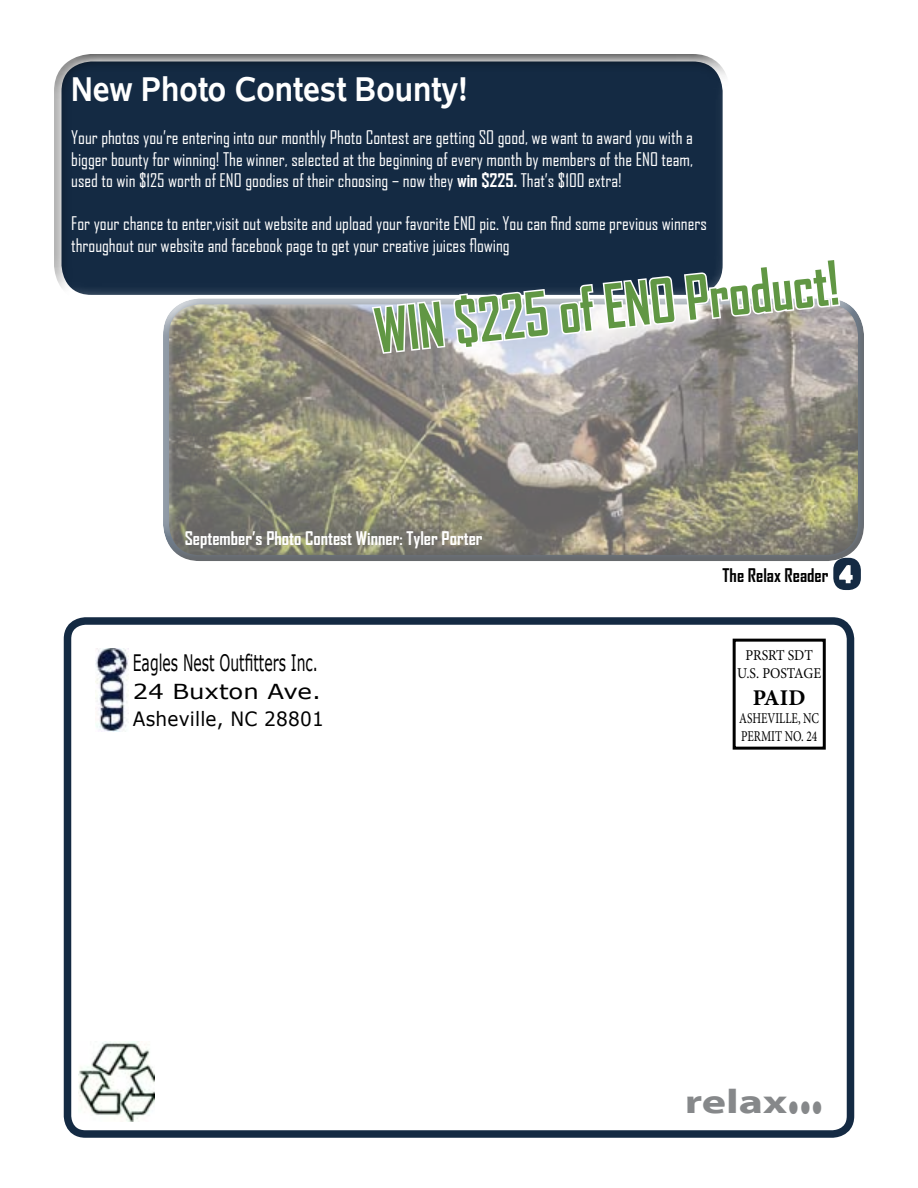
<style>
.page{position:relative;width:918px;height:1188px;background:#fff}
.page>*{position:absolute;margin:0;border:0;box-sizing:border-box;transform-origin:0 0}
.t1{font:700 58.35px "Agency FB";color:#619744;scale:.9 1}
.t2{font:700 34.5px "Albany AMT";color:#fff;scale:.87 1}
.t3{font:700 33.75px "Myriad Web Pro";color:#86888a;scale:1.33 1}
.t4{font:22.65px "MS Reference Sans Serif";color:#000;scale:.61 1}
.t5{font:700 22.5px "Minion Pro";color:#000}
.t6{font:20.7px "MS Reference Sans Serif";color:#000;scale:1.18 1}
.t7{font:19.65px "MS Reference Sans Serif";letter-spacing:.01em;color:#000;scale:.94 1}
.t8{font:18px/21.6px "Agency FB";color:#fff;text-align:justify}
.t9{font:700 18px "Agency FB";color:#fff}
.t10{font:700 18px "Agency FB";color:#000}
.t11{font:15px/18px "Minion Pro";color:#000;scale:.76 1}
.t12{font:15px/18px "Minion Pro";color:#000;text-align:center;scale:.92 1}
.s1{font-weight:700}
.s2{font-family:"Arial";font-weight:400;font-size:21px;color:#fff}
.s3{font-size:67.5px}
</style>
<div class="page">
<div style="left:64px;top:617px;width:790px;height:521px;border:8px solid #142a43;border-radius:18px"></div>
<img style="left:95px;top:649px;width:33px;height:83px">
<div style="left:733px;top:639px;width:93px;height:111px;border:3px solid #000"></div>
<div style="left:41px;top:54px;width:699px;height:247px;background:#000;opacity:.75"></div>
<div style="left:152px;top:297px;width:714px;height:253px;background:#fff;opacity:.75"></div>
<div style="left:160px;top:308px;width:715px;height:253px;background:#000;opacity:.75"></div>
<svg style="left:370px;top:216px;width:180px;height:212px"></svg>
<svg style="left:558px;top:257px;width:284px;height:88px"></svg>
<div style="left:833px;top:558px;width:28px;height:32px;background:#142a43;border-radius:12px"></div>
<svg style="left:839px;top:565px;width:14px;height:19px"></svg>
<img style="left:79px;top:1041px;width:75px;height:81px">
<h2 class="t2" style="left:71px;top:65px;width:458px">New Photo Contest Bounty!</h2>
<p class="t8" style="left:71px;top:126px;width:623px">Your photos you’re entering into our monthly Photo Contest are getting SO good, we want to award you with a bigger bounty for winning! The winner, selected at the beginning of every month by members of the ENO team, used to win $125 worth of ENO goodies of their choosing – now they <span class="s1">win $225.</span> That’s $100 extra!</p>
<p class="t8" style="left:71px;top:212px;width:637px">For your chance to enter,visit out website and upload your favorite ENO pic. You can find some previous winners throughout our website and facebook page to get your creative juices flowing</p>
<h1 class="t1" style="left:371px;top:295px;width:520px;rotate:-6deg">WIN $225 of ENO Product!</h1>
<p class="t9" style="left:185px;top:527px;width:299px">September’s Photo Contest Winner: Tyler Porter</p>
<p class="t4" style="left:133px;top:649px;width:305px">Eagles Nest Outfitters Inc.</p>
<p class="t6" style="left:133px;top:678px;width:161px">24 Buxton Ave.</p>
<p class="t7" style="left:133px;top:706px;width:205px">Asheville, NC 28801</p>
<p class="t10" style="left:723px;top:564px;width:131px">The Relax Reader <span class="s2">4</span></p>
<p class="t12" style="left:737px;top:646px;width:93px">PRSRT SDT<br>U.S. POSTAGE</p>
<p class="t5" style="left:753px;top:682px;width:54px">PAID</p>
<p class="t11" style="left:739px;top:709px;width:107px">ASHEVILLE, NC<br>PERMIT NO. 24</p>
<h3 class="t3" style="left:685px;top:1083px;width:105px">relax<span class="s3">...</span></h3>
</div>
